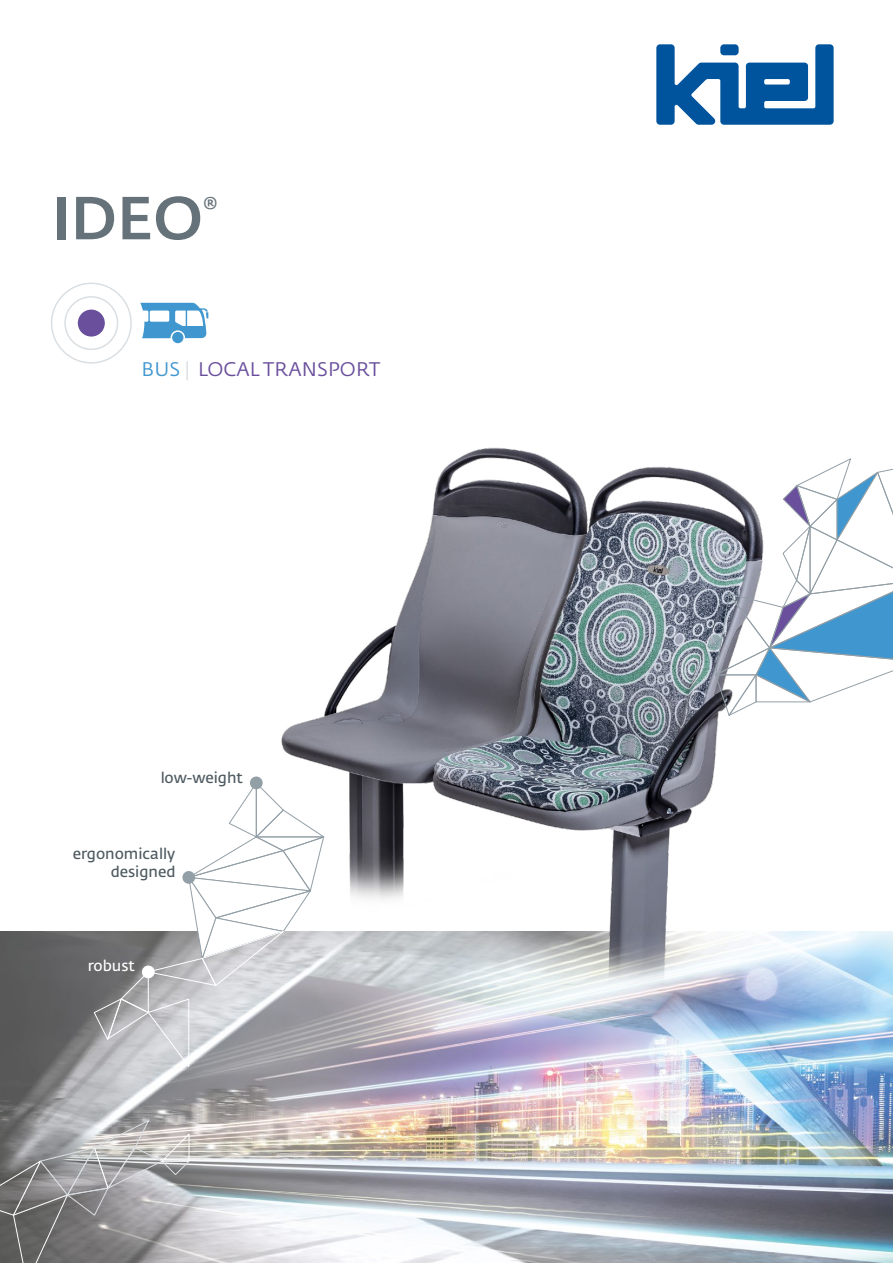
<style>
.page{position:relative;width:893px;height:1263px;background:#fff}
.page>*{position:absolute;margin:0;border:0;box-sizing:border-box;transform-origin:0 0}
.t1{font:500 60px "Fedra Sans Pro";color:#667279}
.t2{font:19.5px "Fedra Sans Pro";letter-spacing:.01em;color:#694f9c}
.t3{font:500 17.55px "Fedra Sans Pro";color:#667279}
.t4{font:15px/18px "Fedra Sans Pro";color:#4d5a60;text-align:right}
.t5{font:15px "Fedra Sans Pro";color:#fff}
.s1{color:#4097cf}
.s2{color:#dadfe3}
</style>
<div class="page">
<img style="left:0;top:932px;width:893px;height:331px">
<svg style="left:140px;top:303px;width:68px;height:40px"></svg>
<svg style="left:656px;top:44px;width:178px;height:81px"></svg>
<img style="left:281px;top:447px;width:498px;height:573px">
<div style="left:38px;top:270px;width:106px;height:106px;background:#fff;border-radius:50%"></div>
<div style="left:51px;top:283px;width:81px;height:81px;border:2px solid #dadfe3;border-radius:50%"></div>
<div style="left:64px;top:296px;width:54px;height:54px;border:2px solid #dadfe3;border-radius:50%"></div>
<div style="left:78px;top:310px;width:27px;height:27px;background:#694f9c;border-radius:50%"></div>
<svg style="left:94px;top:782px;width:233px;height:286px"></svg>
<svg style="left:0;top:1119px;width:190px;height:144px;background:#979798"></svg>
<svg style="left:714px;top:458px;width:179px;height:258px"></svg>
<div style="left:182px;top:871px;width:13px;height:13px;background:#939fa6;border-radius:50%"></div>
<div style="left:142px;top:965px;width:13px;height:13px;background:#fff;border-radius:50%"></div>
<div style="left:250px;top:776px;width:13px;height:13px;background:#939fa6;border-radius:50%"></div>
<h1 class="t1" style="left:52px;top:181px;width:153px">IDEO</h1>
<p class="t3" style="left:203px;top:194px;width:16px">®</p>
<h2 class="t2" style="left:142px;top:357px;width:240px"><span class="s1">BUS</span> <span class="s2">|</span> LOCAL TRANSPORT</h2>
<p class="t4" style="left:161px;top:769px;width:84px">low-weight</p>
<p class="t4" style="left:73px;top:844px;width:104px">ergonomically designed</p>
<p class="t5" style="left:88px;top:957px;width:49px">robust</p>
</div>
